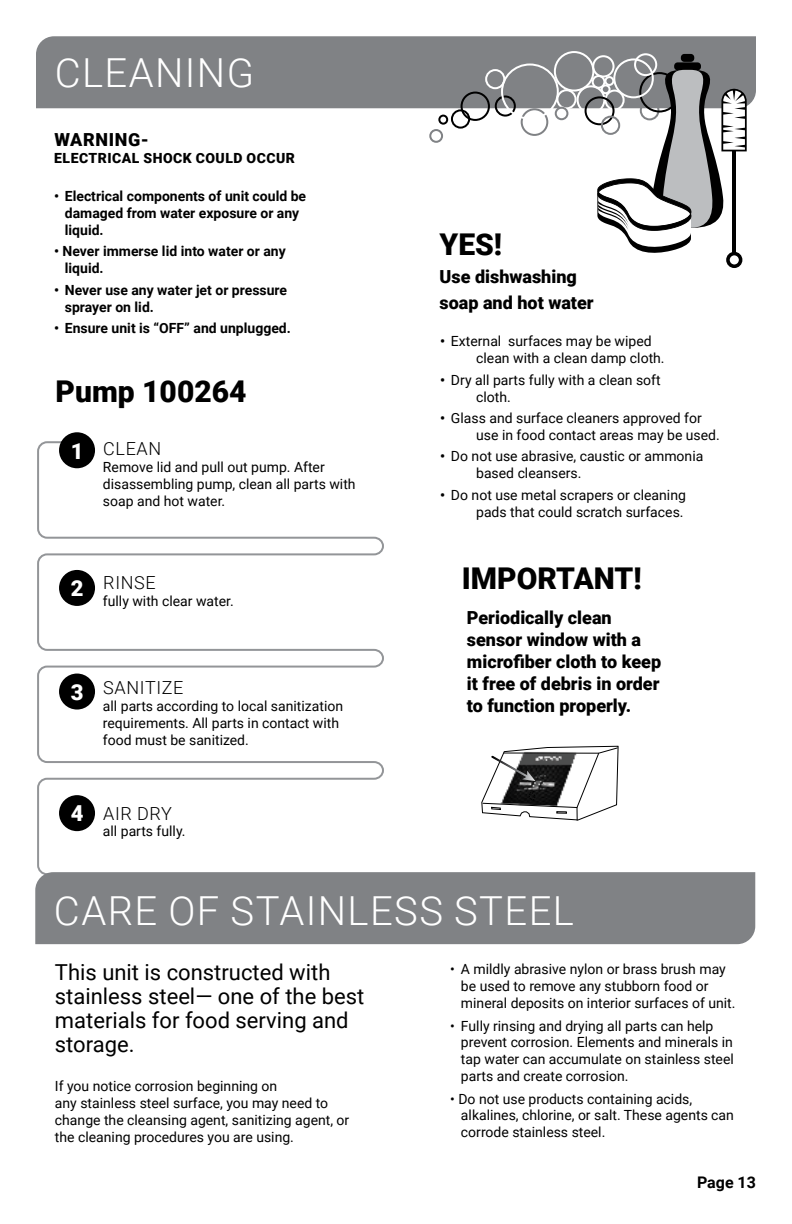
<style>
.page{position:relative;width:792px;height:1224px;background:#fff}
.page>*{position:absolute;margin:0;border:0;box-sizing:border-box;transform-origin:0 0}
.t1{font:300 40px "Roboto";letter-spacing:.035em;color:#fff}
.t2{font:900 30px "Roboto";color:#000}
.t3{font:22px/24px "Roboto";color:#000}
.t4{font:900 22px "Roboto";color:#fff}
.t5{font:900 18px/22px "Roboto";color:#000}
.t6{font:300 18px "Roboto";letter-spacing:.035em;color:#000}
.t7{font:900 18px "Roboto";letter-spacing:.035em;color:#000}
.t8{font:700 16px "Roboto";color:#000}
.t9{font:14px/16.8px "Roboto";color:#000}
.t10{font:700 14px/17px "Roboto";color:#000}
.t11{font:900 14px "Roboto";letter-spacing:.035em;color:#000}
.s1{font-weight:700}
</style>
<div class="page">
<svg style="left:37px;top:440px;width:347px;height:432px"></svg>
<div style="left:36px;top:36px;width:720px;height:72px;background:#808285"></div>
<div style="left:85px;top:442px;width:299px;height:86px;background:#fff"></div>
<div style="left:85px;top:576px;width:299px;height:50px;background:#fff"></div>
<div style="left:59px;top:432px;width:36px;height:36px;background:#000;border-radius:50%"></div>
<div style="left:85px;top:681px;width:299px;height:72px;background:#fff"></div>
<div style="left:85px;top:806px;width:299px;height:40px;background:#fff"></div>
<div style="left:59px;top:570px;width:36px;height:36px;background:#000;border-radius:50%"></div>
<div style="left:59px;top:674px;width:36px;height:36px;background:#000;border-radius:50%"></div>
<div style="left:59px;top:795px;width:36px;height:36px;background:#000;border-radius:50%"></div>
<div style="left:35px;top:872px;width:720px;height:72px;background:#808285"></div>
<div style="left:485px;top:69px;width:20px;height:20px;border:2px solid #fff;border-radius:50%"></div>
<div style="left:592px;top:75px;width:13px;height:14px;border:2px solid #fff;border-radius:50%"></div>
<div style="left:521px;top:108px;width:27px;height:28px;border:2px solid #808285;border-radius:50%"></div>
<div style="left:451px;top:109px;width:19px;height:20px;border:2px solid #000;border-radius:50%"></div>
<div style="left:461px;top:92px;width:29px;height:29px;border:2px solid #000;border-radius:50%"></div>
<div style="left:429px;top:129px;width:14px;height:14px;border:2px solid #808285;border-radius:50%"></div>
<div style="left:495px;top:96px;width:21px;height:21px;border:2px solid #000;border-radius:50%"></div>
<div style="left:592px;top:55px;width:23px;height:23px;border:2px solid #fff;border-radius:50%"></div>
<div style="left:556px;top:89px;width:21px;height:20px;border:2px solid #fff;border-radius:50%"></div>
<div style="left:577px;top:85px;width:28px;height:29px;border:2px solid #fff;border-radius:50%"></div>
<div style="left:554px;top:51px;width:40px;height:41px;border:2px solid #fff;border-radius:50%"></div>
<div style="left:501px;top:64px;width:58px;height:56px;border:2px solid #fff;border-radius:50%"></div>
<div style="left:613px;top:58px;width:41px;height:40px;border:2px solid #fff;border-radius:50%"></div>
<div style="left:634px;top:53px;width:23px;height:23px;border:2px solid #fff;border-radius:50%"></div>
<div style="left:438px;top:115px;width:10px;height:10px;border:2px solid #000;border-radius:50%"></div>
<div style="left:585px;top:96px;width:30px;height:29px;border:2px solid #000;border-radius:50%"></div>
<div style="left:555px;top:107px;width:13px;height:13px;border:2px solid #808285;border-radius:50%"></div>
<div style="left:674px;top:62px;width:27px;height:8px;background:#000;border-radius:3px"></div>
<div style="left:681px;top:54px;width:13px;height:8px;background:#000;border-radius:3px"></div>
<div style="left:726px;top:252px;width:16px;height:16px;border:4px solid #000;border-radius:50%"></div>
<svg style="left:596px;top:70px;width:151px;height:185px"></svg>
<svg style="left:481px;top:746px;width:138px;height:75px"></svg>
<h1 class="t1" style="left:55px;top:44px;width:201px">CLEANING</h1>
<p class="t7" style="left:54px;top:127px;width:96px">WARNING-</p>
<p class="t11" style="left:54px;top:149px;width:242px">ELECTRICAL SHOCK COULD OCCUR</p>
<p class="t10" style="left:65px;top:187px;width:243px;text-indent:-11px">• Electrical components of unit could be damaged from water exposure or any liquid.</p>
<p class="t10" style="left:65px;top:242px;width:222px;text-indent:-11px">• Never immerse lid into water or any liquid.</p>
<p class="t10" style="left:65px;top:281px;width:224px;text-indent:-11px">• Never use any water jet or pressure sprayer on lid.</p>
<p class="t10" style="left:54px;top:319px;width:238px">• Ensure unit is “OFF” and unplugged.</p>
<h2 class="t2" style="left:56px;top:370px;width:192px">Pump 100264</h2>
<h3 class="t4" style="left:71px;top:435px;width:14px">1</h3>
<p class="t6" style="left:103px;top:436px;width:59px">CLEAN</p>
<p class="t9" style="left:103px;top:458px;width:254px">Remove lid and pull out pump. After disassembling pump, clean all parts with soap and hot water.</p>
<h3 class="t4" style="left:71px;top:573px;width:14px">2</h3>
<p class="t6" style="left:103px;top:570px;width:54px">RINSE</p>
<p class="t9" style="left:103px;top:592px;width:132px">fully with clear water.</p>
<h3 class="t4" style="left:71px;top:677px;width:14px">3</h3>
<p class="t6" style="left:103px;top:675px;width:82px">SANITIZE</p>
<p class="t9" style="left:103px;top:697px;width:242px">all parts according to local sanitization requirements. All parts in contact with food must be sanitized.</p>
<h3 class="t4" style="left:71px;top:798px;width:14px">4</h3>
<p class="t6" style="left:103px;top:801px;width:70px">AIR DRY</p>
<p class="t9" style="left:103px;top:822px;width:84px">all parts fully.</p>
<h2 class="t2" style="left:440px;top:224px;width:64px">YES!</h2>
<p class="t5" style="left:440px;top:263px;width:156px;line-height:26.4px">Use dishwashing soap and hot water</p>
<p class="t9" style="left:476px;top:332px;width:190px;text-indent:-36px"><span class="s1">•</span> External surfaces may be wiped clean with a clean damp cloth.</p>
<p class="t9" style="left:476px;top:371px;width:186px;text-indent:-36px"><span class="s1">•</span> Dry all parts fully with a clean soft cloth.</p>
<p class="t9" style="left:476px;top:409px;width:245px;text-indent:-36px"><span class="s1">•</span> Glass and surface cleaners approved for use in food contact areas may be used.</p>
<p class="t9" style="left:476px;top:447px;width:229px;text-indent:-36px"><span class="s1">•</span> Do not use abrasive, caustic or ammonia based cleansers.</p>
<p class="t9" style="left:440px;top:486px;width:247px;text-align:right"><span class="s1">•</span> Do not use metal scrapers or cleaning pads that could scratch surfaces.</p>
<h2 class="t2" style="left:462px;top:557px;width:181px">IMPORTANT!</h2>
<p class="t5" style="left:467px;top:606px;width:196px">Periodically clean sensor window with a microfiber cloth to keep it free of debris in order to function properly.</p>
<h1 class="t1" style="left:54px;top:883px;width:521px">CARE OF STAINLESS STEEL</h1>
<p class="t9" style="left:461px;top:961px;width:276px;text-indent:-11px">• A mildly abrasive nylon or brass brush may be used to remove any stubborn food or mineral deposits on interior surfaces of unit.</p>
<p class="t9" style="left:461px;top:1017px;width:274px;text-indent:-11px">• Fully rinsing and drying all parts can help prevent corrosion. Elements and minerals in tap water can accumulate on stainless steel parts and create corrosion.</p>
<p class="t9" style="left:461px;top:1090px;width:274px;text-indent:-11px">• Do not use products containing acids, alkalines, chlorine, or salt. These agents can corrode stainless steel.</p>
<h3 class="t3" style="left:55px;top:960px;width:311px">This unit is constructed with stainless steel— one of the best materials for food serving and storage.</h3>
<p class="t9" style="left:55px;top:1077px;width:296px">If you notice corrosion beginning on<br>any stainless steel surface, you may need to change the cleansing agent, sanitizing agent, or the cleaning procedures you are using.</p>
<p class="t8" style="left:697px;top:1171px;width:60px">Page 13</p>
</div>
